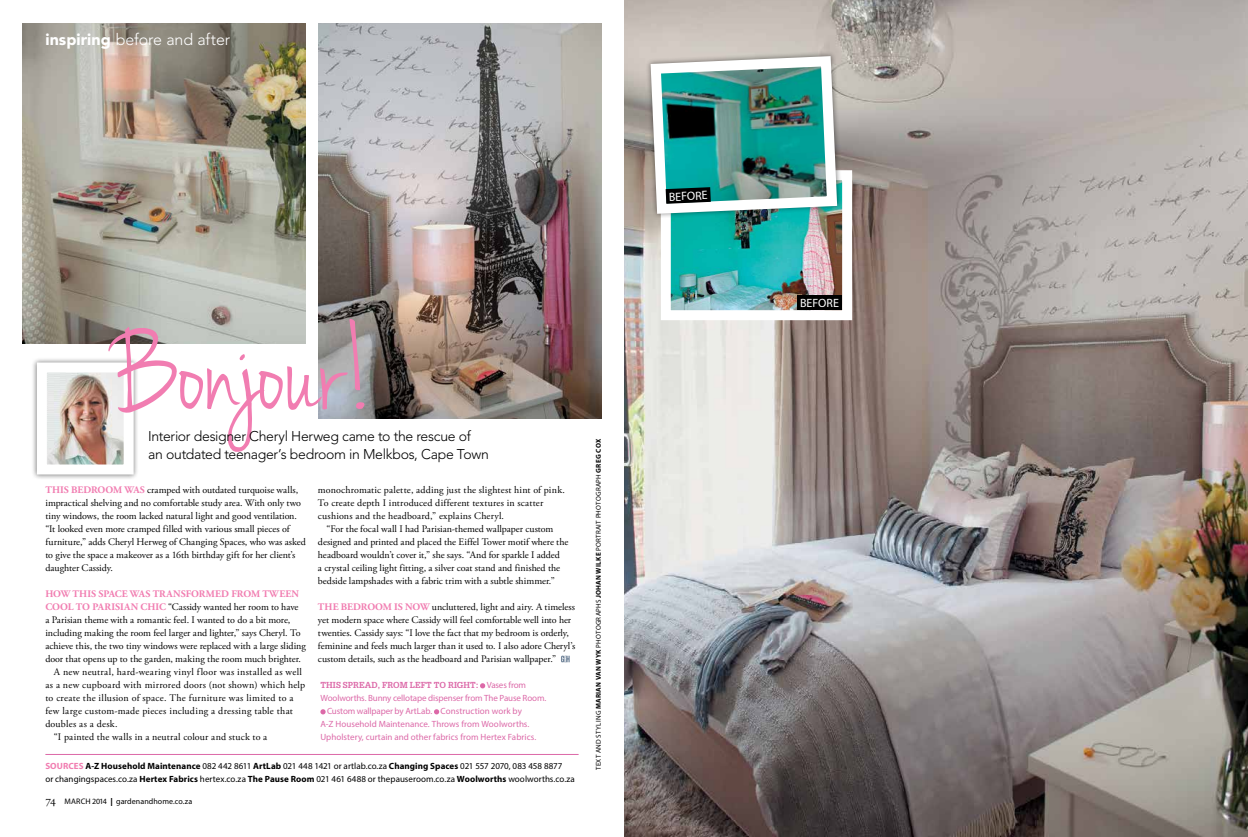
<style>
.page{position:relative;width:1248px;height:837px;background:#fff}
.page>*{position:absolute;margin:0;border:0;box-sizing:border-box;transform-origin:0 0}
.t1{font:126.7px "Jenna Sue";color:#f17db1}
.t2{font:300 16px "Avenir LT Std";letter-spacing:-.005em;color:#fff}
.t3{font:300 14px/18px "Avenir LT Std";letter-spacing:-.02em;color:#000}
.t4{font:12px "Myriad Pro";color:#fff}
.t5{font:10px/13px "Adobe Garamond Pro";letter-spacing:.005em;color:#000}
.t6{font:10px "Adobe Garamond Pro";letter-spacing:.03em;color:#000}
.t7{font:10px "Adobe Garamond Pro";letter-spacing:.025em;color:#000}
.t8{font:700 10px "Adobe Garamond Pro";letter-spacing:.01em;color:#f17db1}
.t9{font:9px/13px "Myriad Pro";letter-spacing:.005em;color:#000}
.t10{font:9px "Myriad Pro";color:#dc69a8}
.t11{font:700 8.5px "Glypha LT Std";letter-spacing:.005em;color:#dc69a8}
.t12{font:8px "Myriad Pro";letter-spacing:.01em;color:#000}
.t13{font:7px "Myriad Pro";letter-spacing:.035em;color:#000}
.s1{font-weight:900}
.s2{font-weight:700;color:#f17db1}
.s3{font-family:"Myriad Pro";font-weight:400;font-size:9px}
.s4{font-weight:700}
.s5{font-family:"Adobe Garamond Pro";font-size:12px}
</style>
<div class="page">
<img style="left:23px;top:23px;width:282px;height:320px">
<img style="left:318px;top:23px;width:283px;height:395px">
<img style="left:624px;top:0;width:623px;height:836px">
<svg style="left:561px;top:655px;width:8px;height:7px"></svg>
<hr style="left:45px;top:753px;width:533px;height:1px;background:#dc69a8">
<img style="left:671px;top:219px;width:170px;height:90px">
<div style="left:660px;top:170px;width:192px;height:150px;border:10px solid #fff"></div>
<div style="left:31px;top:357px;width:108px;height:122px;background:#000;opacity:.57"></div>
<img style="left:48px;top:373px;width:75px;height:90px">
<div style="left:37px;top:362px;width:97px;height:112px;border:10px solid #fff"></div>
<svg style="left:480px;top:683px;width:5px;height:5px"></svg>
<svg style="left:320px;top:709px;width:5px;height:5px"></svg>
<svg style="left:434px;top:709px;width:5px;height:5px"></svg>
<div style="left:797px;top:295px;width:44px;height:14px;background:#000"></div>
<img style="left:645px;top:51px;width:197px;height:168px">
<h2 class="t2" style="left:45px;top:30px;width:186px"><span class="s1">inspiring</span> before and after</h2>
<h1 class="t1" style="left:113px;top:299px;width:263px">Bonjour!</h1>
<h3 class="t3" style="left:148px;top:427px;width:342px">Interior designer Cheryl Herweg came to the rescue of an outdated teenager’s bedroom in Melkbos, Cape Town</h3>
<p class="t5" style="left:45px;top:483px;width:262px"><span class="s2">THIS BEDROOM WAS</span> cramped with outdated turquoise walls, impractical shelving and no comfortable study area. With only two tiny windows, the room lacked natural light and good ventilation. “It looked even more cramped filled with various small pieces of furniture,” adds Cheryl Herweg of Changing Spaces, who was asked to give the space a makeover as a 16th birthday gift for her client’s daughter Cassidy.</p>
<p class="t8" style="left:45px;top:588px;width:255px">HOW THIS SPACE WAS TRANSFORMED FROM TWEEN</p>
<p class="t5" style="left:45px;top:600px;width:255px"><span class="s2">COOL TO PARISIAN CHIC</span> “Cassidy wanted her room to have</p>
<p class="t5" style="left:45px;top:613px;width:246px">a Parisian theme with a romantic feel. I wanted to do a bit more,</p>
<p class="t5" style="left:45px;top:626px;width:257px">including making the room feel larger and lighter,” says Cheryl. To</p>
<p class="t5" style="left:45px;top:639px;width:262px">achieve this, the two tiny windows were replaced with a large sliding</p>
<p class="t5" style="left:45px;top:652px;width:257px">door that opens up to the garden, making the room much brighter.</p>
<p class="t6" style="left:54px;top:666px;width:250px">A new neutral, hard-wearing vinyl floor was installed as well</p>
<p class="t7" style="left:45px;top:679px;width:261px">as a new cupboard with mirrored doors (not shown) which help</p>
<p class="t6" style="left:45px;top:692px;width:250px">to create the illusion of space. The furniture was limited to a</p>
<p class="t6" style="left:45px;top:705px;width:249px">few large custom-made pieces including a dressing table that</p>
<p class="t5" style="left:45px;top:717px;width:74px">doubles as a desk.</p>
<p class="t5" style="left:54px;top:730px;width:215px">“I painted the walls in a neutral colour and stuck to a</p>
<p class="t5" style="left:318px;top:483px;width:248px">monochromatic palette, adding just the slightest hint of pink.<br>To create depth I introduced different textures in scatter cushions and the headboard,” explains Cheryl.</p>
<p class="t5" style="left:318px;top:522px;width:252px;text-indent:8px">“For the focal wall I had Parisian-themed wallpaper custom designed and printed and placed the Eiffel Tower motif where the headboard wouldn’t cover it,” she says. “And for sparkle I added<br>a crystal ceiling light fitting, a silver coat stand and finished the bedside lampshades with a fabric trim with a subtle shimmer.”</p>
<p class="t5" style="left:318px;top:600px;width:259px"><span class="s2">THE BEDROOM IS NOW</span> uncluttered, light and airy. A timeless yet modern space where Cassidy will feel comfortable well into her twenties. Cassidy says: “I love the fact that my bedroom is orderly, feminine and feels much larger than it used to. I also adore Cheryl’s custom details, such as the headboard and Parisian wallpaper.”</p>
<p class="t11" style="left:320px;top:679px;width:207px">THIS SPREAD, FROM LEFT TO RIGHT: <span class="s3">Vases from</span></p>
<p class="t10" style="left:320px;top:692px;width:227px">Woolworths. Bunny cellotape dispenser from The Pause Room.</p>
<p class="t10" style="left:327px;top:705px;width:196px">Custom wallpaper by ArtLab. Construction work by</p>
<p class="t10" style="left:320px;top:718px;width:210px">A-Z Household Maintenance. Throws from Woolworths.</p>
<p class="t10" style="left:320px;top:731px;width:217px">Upholstery, curtain and other fabrics from Hertex Fabrics.</p>
<p class="t9" style="left:45px;top:759px;width:531px"><span class="s2">SOURCES</span> <span class="s4">A-Z Household Maintenance</span> 082 442 8611 <span class="s4">ArtLab</span> 021 448 1421 or artlab.co.za <span class="s4">Changing Spaces</span> 021 557 2070, 083 458 8877<br>or changingspaces.co.za <span class="s4">Hertex Fabrics</span> hertex.co.za <span class="s4">The Pause Room</span> 021 461 6488 or thepauseroom.co.za <span class="s4">Woolworths</span> woolworths.co.za</p>
<p class="t12" style="left:45px;top:796px;width:148px"><span class="s5">74</span> march 2014 <span class="s1">|</span> gardenandhome.co.za</p>
<p class="t13" style="left:594px;top:769px;width:332px;rotate:-90deg">TEXT AND STYLING <span class="s4">MARIAN VAN WYK</span> PHOTOGRAPHS <span class="s4">JOHAN WILKE</span> PORTRAIT PHOTOGRAPH <span class="s4">GREG COX</span></p>
<p class="t4" style="left:668px;top:189px;width:40px;rotate:-2deg">BEFORE</p>
<p class="t4" style="left:800px;top:295px;width:40px">BEFORE</p>
</div>
